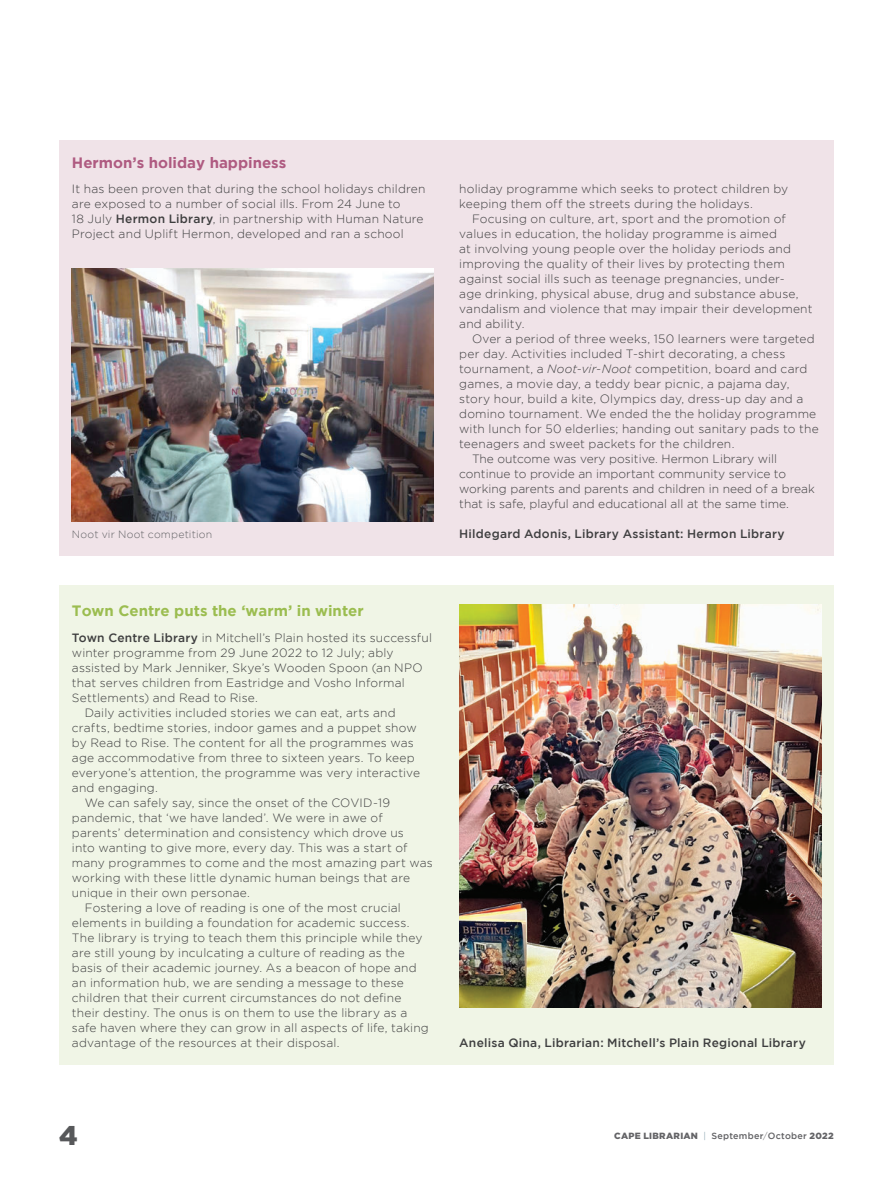
<style>
.page{position:relative;width:893px;height:1190px;background:#fff}
.page>*{position:absolute;margin:0;border:0;box-sizing:border-box;transform-origin:0 0}
.t1{font:900 27px "Gotham";color:#57585a}
.Pull_Quotes{font:700 15px "Gotham";color:#9bbd50}
.Pull_Quotes-2{font:700 15px "Gotham";color:#af5b81}
.Pull_Quotes-3{font:300 12px/15px "Gotham";letter-spacing:.015em;color:#3e3e3f}
.t2{font:500 12px "Gotham";letter-spacing:.02em;color:#3e3e3f}
.Pull_Quotes-4{font:300 10.5px "Gotham";letter-spacing:.015em;color:#636366}
.t3{font:900 9px "Gotham";letter-spacing:.03em;color:#636366}
.s1{font-weight:500}
.s2{font-style:italic}
.s3{font-weight:300;color:#71919d}
.s4{font-weight:300}
</style>
<div class="page">
<div style="left:59px;top:585px;width:774px;height:480px;background:#f0f5e6"></div>
<img style="left:459px;top:604px;width:361px;height:403px">
<div style="left:59px;top:140px;width:774px;height:416px;background:#f0e3e8"></div>
<img style="left:72px;top:269px;width:361px;height:253px">
<p class="Pull_Quotes-2" style="left:72px;top:154px;width:216px">Hermon’s holiday happiness</p>
<p class="Pull_Quotes-3" style="left:72px;top:181px;width:355px">It has been proven that during the school holidays children are exposed to a number of social ills. From 24 June to</p>
<p class="Pull_Quotes-3" style="left:72px;top:211px;width:353px">18 July <span class="s1">Hermon Library</span>, in partnership with Human Nature<br>Project and Uplift Hermon, developed and ran a school</p>
<p class="Pull_Quotes-3" style="left:459px;top:181px;width:330px">holiday programme which seeks to protect children by keeping them off the streets during the holidays.</p>
<p class="Pull_Quotes-3" style="left:459px;top:211px;width:354px;text-indent:13px">Focusing on culture, art, sport and the promotion of values in education, the holiday programme is aimed<br>at involving young people over the holiday periods and improving the quality of their lives by protecting them against social ills such as teenage pregnancies, under-<br>age drinking, physical abuse, drug and substance abuse, vandalism and violence that may impair their development and ability.</p>
<p class="Pull_Quotes-3" style="left:459px;top:331px;width:361px;text-indent:13px">Over a period of three weeks, 150 learners were targeted per day. Activities included T-shirt decorating, a chess tournament, a <span class="s2">Noot-vir-Noot</span> competition, board and card games, a movie day, a teddy bear picnic, a pajama day, story hour, build a kite, Olympics day, dress-up day and a domino tournament. We ended the the holiday programme with lunch for 50 elderlies; handing out sanitary pads to the teenagers and sweet packets for the children.</p>
<p class="Pull_Quotes-3" style="left:459px;top:451px;width:357px;text-indent:13px">The outcome was very positive. Hermon Library will continue to provide an important community service to working parents and parents and children in need of a break that is safe, playful and educational all at the same time.</p>
<p class="Pull_Quotes-4" style="left:72px;top:528px;width:142px">Noot vir Noot competition</p>
<p class="t2" style="left:459px;top:527px;width:327px">Hildegard Adonis, Library Assistant: Hermon Library</p>
<p class="Pull_Quotes" style="left:72px;top:601px;width:293px">Town Centre puts the ‘warm’ in winter</p>
<p class="Pull_Quotes-3" style="left:72px;top:630px;width:361px"><span class="s1">Town Centre Library</span> in Mitchell’s Plain hosted its successful winter programme from 29 June 2022 to 12 July; ably assisted by Mark Jenniker, Skye’s Wooden Spoon (an NPO that serves children from Eastridge and Vosho Informal Settlements) and Read to Rise.</p>
<p class="Pull_Quotes-3" style="left:72px;top:705px;width:349px;text-indent:13px">Daily activities included stories we can eat, arts and crafts, bedtime stories, indoor games and a puppet show by Read to Rise. The content for all the programmes was age accommodative from three to sixteen years. To keep everyone’s attention, the programme was very interactive and engaging.</p>
<p class="Pull_Quotes-3" style="left:72px;top:795px;width:362px;text-indent:13px">We can safely say, since the onset of the COVID-19 pandemic, that ‘we have landed’. We were in awe of parents’ determination and consistency which drove us<br>into wanting to give more, every day. This was a start of many programmes to come and the most amazing part was working with these little dynamic human beings that are unique in their own personae.</p>
<p class="Pull_Quotes-3" style="left:72px;top:900px;width:358px;text-indent:13px">Fostering a love of reading is one of the most crucial elements in building a foundation for academic success.<br>The library is trying to teach them this principle while they are still young by inculcating a culture of reading as the basis of their academic journey. As a beacon of hope and an information hub, we are sending a message to these children that their current circumstances do not define their destiny. The onus is on them to use the library as a safe haven where they can grow in all aspects of life, taking advantage of the resources at their disposal.</p>
<p class="t2" style="left:459px;top:1036px;width:348px">Anelisa Qina, Librarian: Mitchell’s Plain Regional Library</p>
<h1 class="t1" style="left:59px;top:1120px;width:20px">4</h1>
<p class="t3" style="left:614px;top:1131px;width:221px">CAPE LIBRARIAN <span class="s3">|</span> <span class="s1">September</span><span class="s4">/</span><span class="s1">October</span> 2022</p>
</div>
